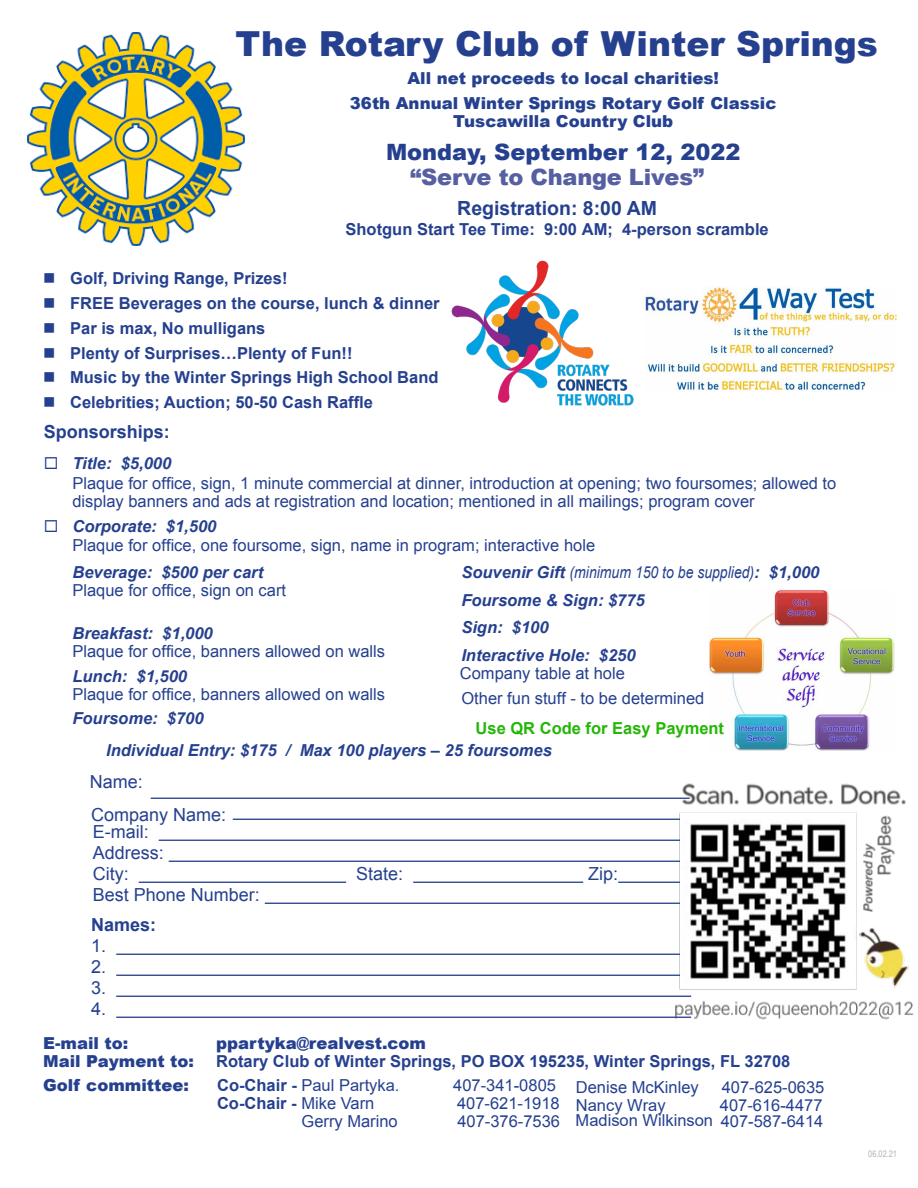
<style>
.page{position:relative;width:918px;height:1188px;background:#fff}
.page>*{position:absolute;margin:0;border:0;box-sizing:border-box;transform-origin:0 0}
.t1{font:900 34.5px "Arial";color:#25408f}
.t2{font:900 22.5px "Arial";color:#25408f}
.t3{font:900 22.5px "Arial";letter-spacing:-.01em;color:#555fa1}
.t4{font:700 19.5px "Arial";color:#25408f}
.t5{font:18px/21px "Arial";color:#25408f}
.t6{font:700 18px "Arial";color:#25408f}
.t7{font:16.5px/18px "Arial";color:#25408f}
.t8{font:700 16.5px/24.9px "Arial";color:#25408f}
.t9{font:italic 700 16.5px/28.3px "Arial";color:#25408f}
.t10{font:900 16.5px/24.8px "Arial";color:#25408f;text-align:center}
.t11{font:16.5px "Arial";color:#25408f}
.t12{font:700 16.5px "Arial";color:#24b707}
.t13{font:9px "Arial Narrow";color:#b1b2b4}
.s1{font-style:inherit}
.s2{font-weight:700;font-style:italic}
.s3{font-weight:400}
.s4{font-weight:700}
</style>
<div class="page">
<img style="left:28px;top:33px;width:217px;height:213px">
<hr style="left:151px;top:798px;width:539px;height:1px;background:#25408f">
<hr style="left:233px;top:819px;width:457px;height:1px;background:#25408f">
<hr style="left:159px;top:840px;width:531px;height:1px;background:#25408f">
<hr style="left:169px;top:861px;width:521px;height:1px;background:#25408f">
<hr style="left:139px;top:882px;width:207px;height:1px;background:#25408f">
<hr style="left:413px;top:882px;width:170px;height:1px;background:#25408f">
<hr style="left:618px;top:882px;width:72px;height:1px;background:#25408f">
<hr style="left:265px;top:903px;width:425px;height:1px;background:#25408f">
<hr style="left:116px;top:954px;width:575px;height:1px;background:#25408f">
<hr style="left:116px;top:975px;width:575px;height:1px;background:#25408f">
<hr style="left:116px;top:996px;width:575px;height:1px;background:#25408f">
<hr style="left:116px;top:1017px;width:575px;height:1px;background:#25408f">
<img style="left:451px;top:260px;width:195px;height:146px">
<img style="left:708px;top:589px;width:187px;height:162px">
<img style="left:646px;top:287px;width:251px;height:104px">
<img style="left:671px;top:783px;width:243px;height:237px">
<h1 class="t1" style="left:235px;top:19px;width:644px">The Rotary Club of Winter Springs</h1>
<p class="t10" style="left:350px;top:65px;width:428px">All net proceeds to local charities!<br>36th Annual Winter Springs Rotary Golf Classic</p>
<p class="t10" style="left:453px;top:108px;width:222px">Tuscawilla Country Club</p>
<h2 class="t2" style="left:386px;top:135px;width:356px">Monday, September 12, 2022</h2>
<h2 class="t3" style="left:410px;top:160px;width:295px">“Serve to Change Lives”</h2>
<p class="t4" style="left:457px;top:195px;width:201px">Registration: <span class="s1">8</span>:00 AM</p>
<p class="t8" style="left:346px;top:217px;width:425px">Shotgun Start Tee Time: <span class="s1">9</span>:00 <span class="s1">A</span>M; 4-person scramble</p>
<p class="t8" style="left:70px;top:266px;width:371px">Golf, Driving Range, Prizes!<br>FREE Beverages on the course, lunch &amp; dinner Par is max, No mulligans<br>Plenty of Surprises…Plenty of Fun!!<br>Music by the Winter Springs High School Band Celebrities; Auction; 50-50 Cash Raffle</p>
<p class="t6" style="left:44px;top:419px;width:128px">Sponsorships:</p>
<p class="t9" style="left:72px;top:450px;width:100px">Title: $5,000</p>
<p class="t7" style="left:72px;top:474px;width:765px">Plaque for office, sign, 1 minute commercial at dinner, introduction at opening; two foursomes; allowed to display banners and ads at registration and location; mentioned in all mailings; program cover</p>
<p class="t9" style="left:72px;top:512px;width:145px">Corporate: $1,500</p>
<p class="t7" style="left:72px;top:537px;width:524px">Plaque for office, one foursome, sign, name in program; interactive hole</p>
<p class="t9" style="left:72px;top:559px;width:192px">Beverage: $500 per cart</p>
<p class="t7" style="left:72px;top:581px;width:215px">Plaque for office, sign on cart</p>
<p class="t7" style="left:72px;top:624px;width:314px"><span class="s2">Breakfast</span><span class="s2">: $1,000<br></span>Plaque for office, banners allowed on walls</p>
<p class="t7" style="left:72px;top:667px;width:314px"><span class="s2">Lunch</span><span class="s2">: $1,500<br></span>Plaque for office, banners allowed on walls</p>
<p class="t9" style="left:106px;top:703px;width:447px;line-height:31.8px;text-indent:-34px">Foursome: $<span class="s1">7</span>00<br>Individual Entry: $1<span class="s1">75</span> / Max 100 players – 25 foursomes</p>
<p class="t5" style="left:90px;top:766px;width:138px;line-height:32.4px">Name:<br>Company Name:</p>
<p class="t9" style="left:461px;top:559px;width:360px">Souvenir Gift <span class="s3">(minimum 150 to be supplied)</span>: $1,000<br>Foursome &amp; Sign: $<span class="s1">7</span>75</p>
<p class="t9" style="left:461px;top:614px;width:176px">Sign: $100<br>Interactive Hole: $250</p>
<p class="t7" style="left:460px;top:661px;width:246px;line-height:24.8px">Company table at hole<br>Other fun stuff - to be determined</p>
<p class="t12" style="left:476px;top:717px;width:250px">Use QR Code for Easy Payment</p>
<p class="t5" style="left:93px;top:822px;width:73px">E-mail:<br>Address:<br>City:</p>
<p class="t5" style="left:356px;top:864px;width:49px">State:</p>
<p class="t5" style="left:588px;top:864px;width:32px">Zip:</p>
<p class="t5" style="left:93px;top:885px;width:169px">Best Phone Number:</p>
<p class="t6" style="left:91px;top:913px;width:67px">Names:</p>
<p class="t5" style="left:91px;top:936px;width:17px;text-align:justify">1.<br>2.<br>3.<br>4.</p>
<p class="t10" style="left:43px;top:1030px;width:87px">E-mail to:</p>
<p class="t10" style="left:216px;top:1030px;width:211px">ppartyka@realvest.com</p>
<p class="t10" style="left:43px;top:1049px;width:152px">Mail Payment to:</p>
<p class="t8" style="left:216px;top:1050px;width:576px">Rotary Club of Winter Springs, PO BOX 195235, Winter Springs, FL 32708</p>
<p class="t10" style="left:43px;top:1072px;width:147px">Golf committee:</p>
<p class="t11" style="left:217px;top:1074px;width:184px"><span class="s4">Co-Chair -</span> Paul Partyka<span class="s1">.</span></p>
<p class="t11" style="left:453px;top:1074px;width:104px"><span class="s1">407-</span>341-0805</p>
<p class="t7" style="left:576px;top:1078px;width:124px">Denise McKinley</p>
<p class="t7" style="left:722px;top:1078px;width:104px">407-625-0635</p>
<p class="t11" style="left:576px;top:1093px;width:91px">Nancy Wray</p>
<p class="t11" style="left:720px;top:1093px;width:104px"><span class="s1">407-</span>616-4477</p>
<p class="t8" style="left:217px;top:1091px;width:159px">Co-Chair - <span class="s3">Mike Varn</span></p>
<p class="t7" style="left:457px;top:1094px;width:104px">407-621-1918</p>
<p class="t7" style="left:302px;top:1112px;width:98px">Gerry Marino</p>
<p class="t7" style="left:457px;top:1112px;width:104px">407-376-7536</p>
<p class="t11" style="left:576px;top:1109px;width:249px">Madison Wilkinson <span class="s1">407</span>-587-6414</p>
<p class="t13" style="left:868px;top:1147px;width:30px">06.02.21</p>
</div>
